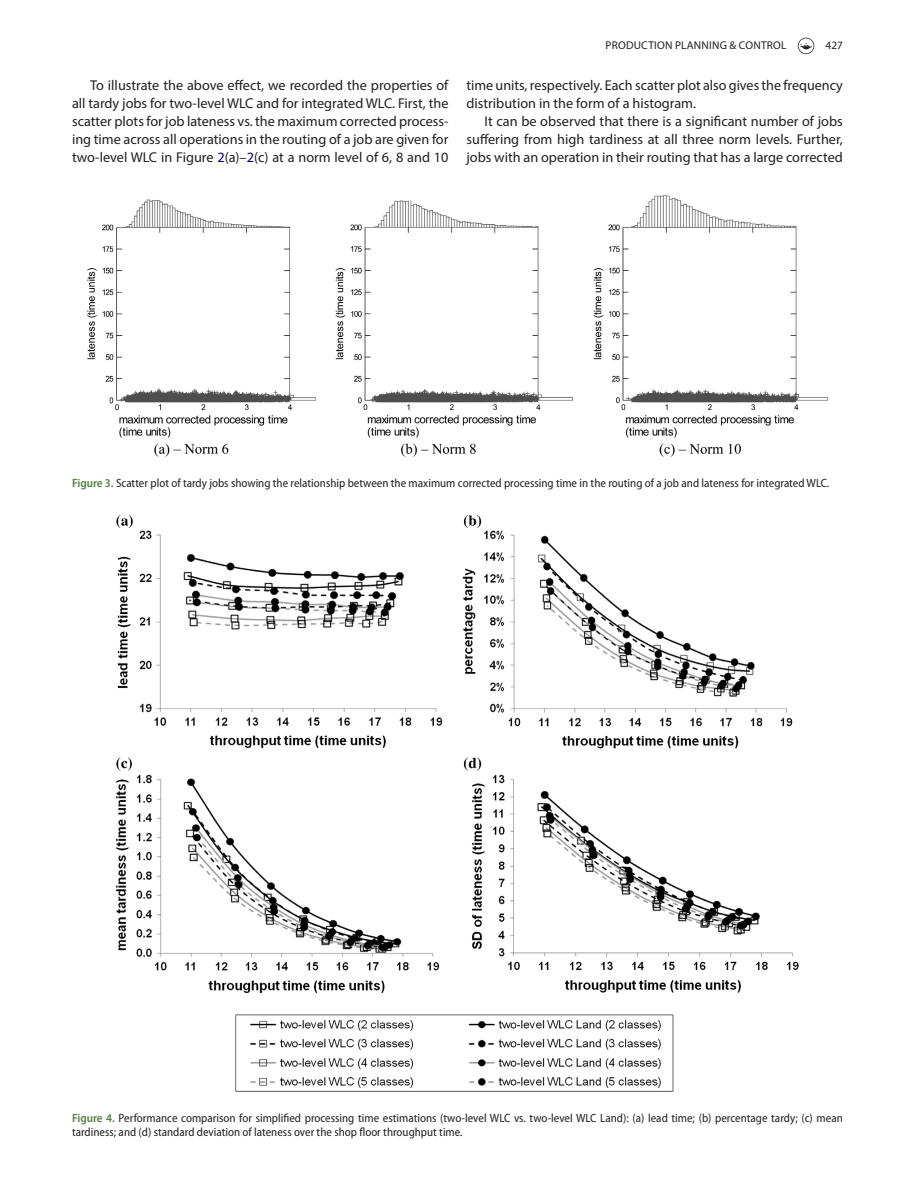
<style>
.page{position:relative;width:915px;height:1191px;background:#fff}
.page>*{position:absolute;margin:0;border:0;box-sizing:border-box;transform-origin:0 0}
.t1{font:14.25px/18px "Myriad Pro";color:#231f20;text-align:justify}
.t2{font:semi-condensed 12px/13.5px "Myriad Pro";color:#231f20}
.t3{font:11.25px "Myriad Pro";letter-spacing:.02em;color:#231f20}
.s1{color:#000080}
.s2{font-weight:600;color:#508342}
</style>
<div class="page">
<svg style="left:797px;top:38px;width:17px;height:16px"></svg>
<img style="left:87px;top:195px;width:741px;height:262px">
<img style="left:116px;top:515px;width:683px;height:577px">
<p class="t1" style="left:72px;top:76px;width:378px;text-indent:18px">To illustrate the above effect, we recorded the properties of all tardy jobs for two-level WLC and for integrated WLC. First, the scatter plots for job lateness vs. the maximum corrected process&shy;ing time across all operations in the routing of a job are given for two-level WLC in Figure <span class="s1">2</span>(a)–<span class="s1">2</span>(c) at a norm level of 6, 8 and 10</p>
<p class="t3" style="left:605px;top:39px;width:182px">PRODUCTION PLANNING &amp; CONTROL</p>
<p class="t3" style="left:825px;top:39px;width:19px">427</p>
<p class="t1" style="left:466px;top:76px;width:378px">time units, respectively. Each scatter plot also gives the frequency distribution in the form of a histogram.</p>
<p class="t1" style="left:466px;top:112px;width:378px;text-indent:18px">It can be observed that there is a significant number of jobs suffering from high tardiness at all three norm levels. Further, jobs with an operation in their routing that has a large corrected</p>
<p class="t2" style="left:72px;top:476px;width:758px"><span class="s2">Figure 3.</span> Scatter plot of tardy jobs showing the relationship between the maximum corrected processing time in the routing of a job and lateness for integrated WLC.</p>
<p class="t2" style="left:72px;top:1111px;width:772px"><span class="s2">Figure 4.</span> Performance comparison for simplified processing time estimations (two-level WLC vs. two-level WLC Land): (a) lead time; (b) percentage tardy; (c) mean tardiness; and (d) standard deviation of lateness over the shop floor throughput time.</p>
</div>
